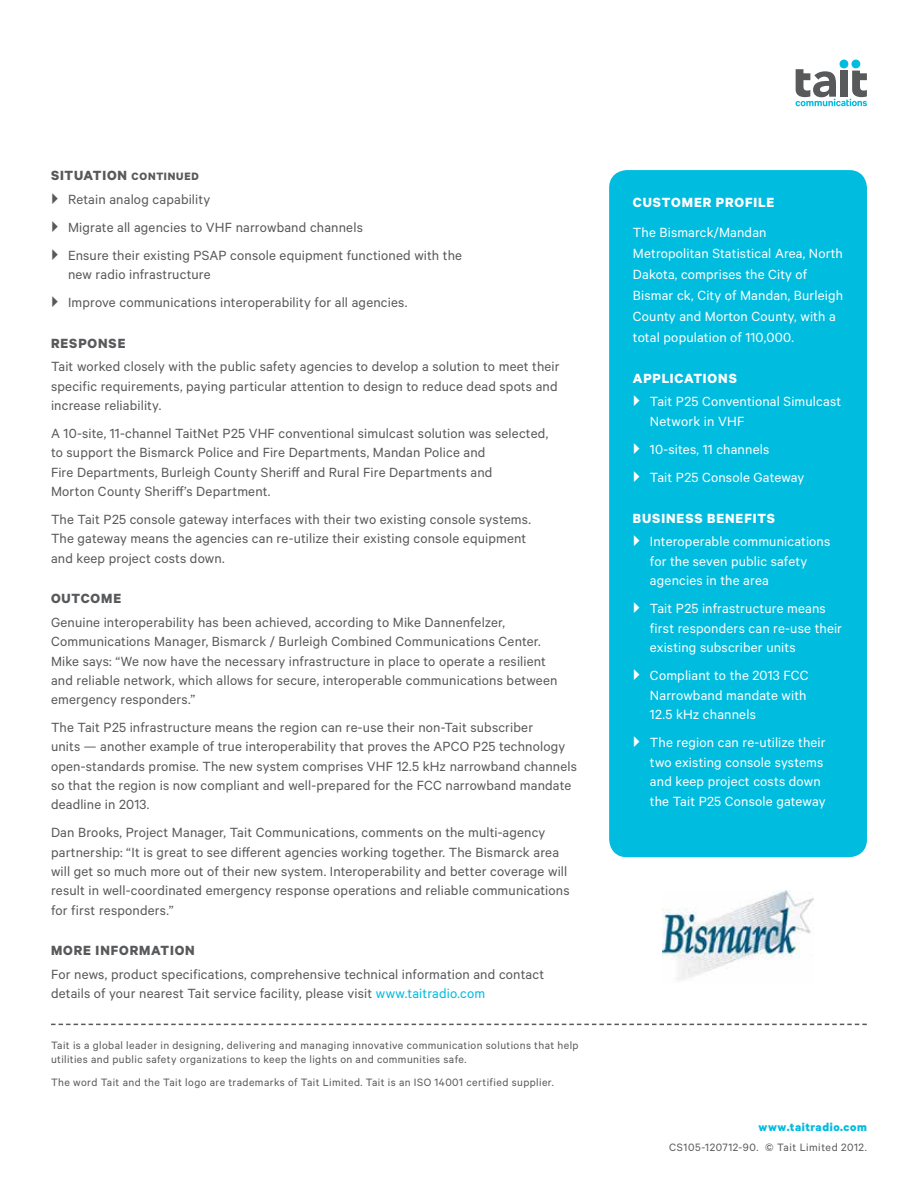
<style>
.page{position:relative;width:918px;height:1188px;background:#fff}
.page>*{position:absolute;margin:0;border:0;box-sizing:border-box;transform-origin:0 0}
.t1{font:15px/19.4px "Calibre";letter-spacing:.01em;color:#58595b}
.t2{font:15px/19.5px "Calibre";letter-spacing:.01em;color:#fff}
.t3{font:700 15px "Calibre";letter-spacing:.06em;color:#fff}
.t4{font:700 15px "Calibre";letter-spacing:.06em;color:#58595b}
.t5{font:700 12.75px "Calibre";letter-spacing:.045em;color:#00bcdf}
.t6{font:12px/14.2px "Calibre";letter-spacing:.035em;color:#58595b}
.t7{font:700 12px "Calibre";letter-spacing:.07em;color:#58595b}
.s1{font-size:15px}
.s2{color:#00bcdf}
</style>
<div class="page">
<svg style="left:51px;top:1024px;width:816px;height:1px"></svg>
<div style="left:610px;top:171px;width:256px;height:685px;background:#00bcdf;border-radius:17px"></div>
<div style="left:609px;top:170px;width:258px;height:687px;border:2px solid #00bcdf;border-radius:17px"></div>
<div style="left:851px;top:60px;width:9px;height:8px;background:#00bcdf;border-radius:50%"></div>
<div style="left:840px;top:60px;width:8px;height:8px;background:#00bcdf;border-radius:50%"></div>
<svg style="left:796px;top:69px;width:71px;height:37px"></svg>
<img style="left:662px;top:891px;width:152px;height:89px">
<p class="t4" style="left:51px;top:166px;width:24px">SITUAT</p>
<p class="t7" style="left:102px;top:169px;width:98px"><span class="s1">ION</span> CONTINUED</p>
<p class="t1" style="left:68px;top:184px;width:396px;line-height:28px">Retain analog capability<br>Migrate all agencies to VHF narrowband channels<br>Ensure their existing PSAP console equipment functioned with the</p>
<p class="t1" style="left:68px;top:260px;width:341px;line-height:28px">new radio infrastructure<br>Improve communications interoperability for all agencies.</p>
<p class="t4" style="left:51px;top:334px;width:67px">RESPONSE</p>
<p class="t1" style="left:51px;top:357px;width:510px">Tait worked closely with the public safety agencies to develop a solution to meet their specific requirements, paying particular attention to design to reduce dead spots and increase reliability.</p>
<p class="t1" style="left:51px;top:423px;width:499px">A 10-site, 11-channel TaitNet P25 VHF conventional simulcast solution was selected, to support the Bismarck Police and Fire Departments, Mandan Police and<br>Fire Departments, Burleigh County Sheriff and Rural Fire Departments and<br>Morton County Sheriff’s Department.</p>
<p class="t1" style="left:51px;top:509px;width:481px">The Tait P25 console gateway interfaces with their two existing console systems.<br>The gateway means the agencies can re-utilize their existing console equipment and keep project costs down.</p>
<p class="t4" style="left:51px;top:589px;width:11px">OUTCO</p>
<p class="t4" style="left:101px;top:589px;width:20px">ME</p>
<p class="t1" style="left:51px;top:612px;width:508px">Genuine interoperability has been achieved, according to Mike Dannenfelzer, Communications Manager, Bismarck / Burleigh Combined Communications Center.<br>Mike says: “We now have the necessary infrastructure in place to operate a resilient and reliable network, which allows for secure, interoperable communications between emergency responders.”</p>
<p class="t1" style="left:51px;top:717px;width:527px">The Tait P25 infrastructure means the region can re-use their non-Tait subscriber<br>units — another example of true interoperability that proves the APCO P25 technology open-standards promise. The new system comprises VHF 12.5 kHz narrowband channels so that the region is now compliant and well-prepared for the FCC narrowband mandate deadline in 2013.</p>
<p class="t1" style="left:51px;top:822px;width:520px">Dan Brooks, Project Manager, Tait Communications, comments on the multi-agency partnership: “It is great to see different agencies working together. The Bismarck area will get so much more out of their new system. Interoperability and better coverage will result in well-coordinated emergency response operations and reliable communications for first responders.”</p>
<p class="t4" style="left:51px;top:941px;width:144px">MORE INFORMATION</p>
<p class="t1" style="left:51px;top:964px;width:495px">For news, product specifications, comprehensive technical information and contact details of your nearest Tait service facility, please visit <span class="s2">www.taitradio.com</span></p>
<p class="t6" style="left:51px;top:1038px;width:529px">Tait is a global leader in designing, delivering and managing innovative communication solutions that help utilities and public safety organizations to keep the lights on and communities safe.</p>
<p class="t6" style="left:51px;top:1075px;width:504px">The word Tait and the Tait logo are trademarks of Tait Limited. Tait is an ISO 14001 certified supplier.</p>
<p class="t3" style="left:633px;top:194px;width:11px">CUSTO</p>
<p class="t3" style="left:682px;top:194px;width:93px">MER PROFILE</p>
<p class="t2" style="left:633px;top:221px;width:212px;line-height:21px">The Bismarck/Mandan<br>Metropolitan Statistical Area, North<br>Dakota, comprises the City of<br>Bismar ck, City of Mandan, Burleigh<br>County and Morton County, with a total population of 110,000.</p>
<p class="t3" style="left:633px;top:369px;width:9px">APPLI</p>
<p class="t3" style="left:675px;top:369px;width:64px">CATIONS</p>
<p class="t2" style="left:650px;top:392px;width:193px">Tait P25 Conventional Simulcast<br>Network in VHF</p>
<p class="t2" style="left:650px;top:435px;width:156px;line-height:28px">10-sites, 11 channels<br>Tait P25 Console Gateway</p>
<p class="t3" style="left:633px;top:509px;width:144px">BUSINESS BENEFITS</p>
<p class="t2" style="left:650px;top:532px;width:182px">Interoperable communications for the seven public safety agencies in the area</p>
<p class="t2" style="left:650px;top:599px;width:194px">Tait P25 infrastructure means first responders can re-use their existing subscriber units</p>
<p class="t2" style="left:650px;top:666px;width:160px">Compliant to the 2013 FCC<br>Narrowband mandate with<br>12.5 kHz channels</p>
<p class="t2" style="left:650px;top:733px;width:177px">The region can re-utilize their two existing console systems and keep project costs down the Tait P25 Console gateway</p>
<p class="t5" style="left:758px;top:1120px;width:110px">WWW.TAITRADIO.COM</p>
<p class="t6" style="left:669px;top:1140px;width:199px">CS105-120712-90. © Tait Limited 2012.</p>
</div>
